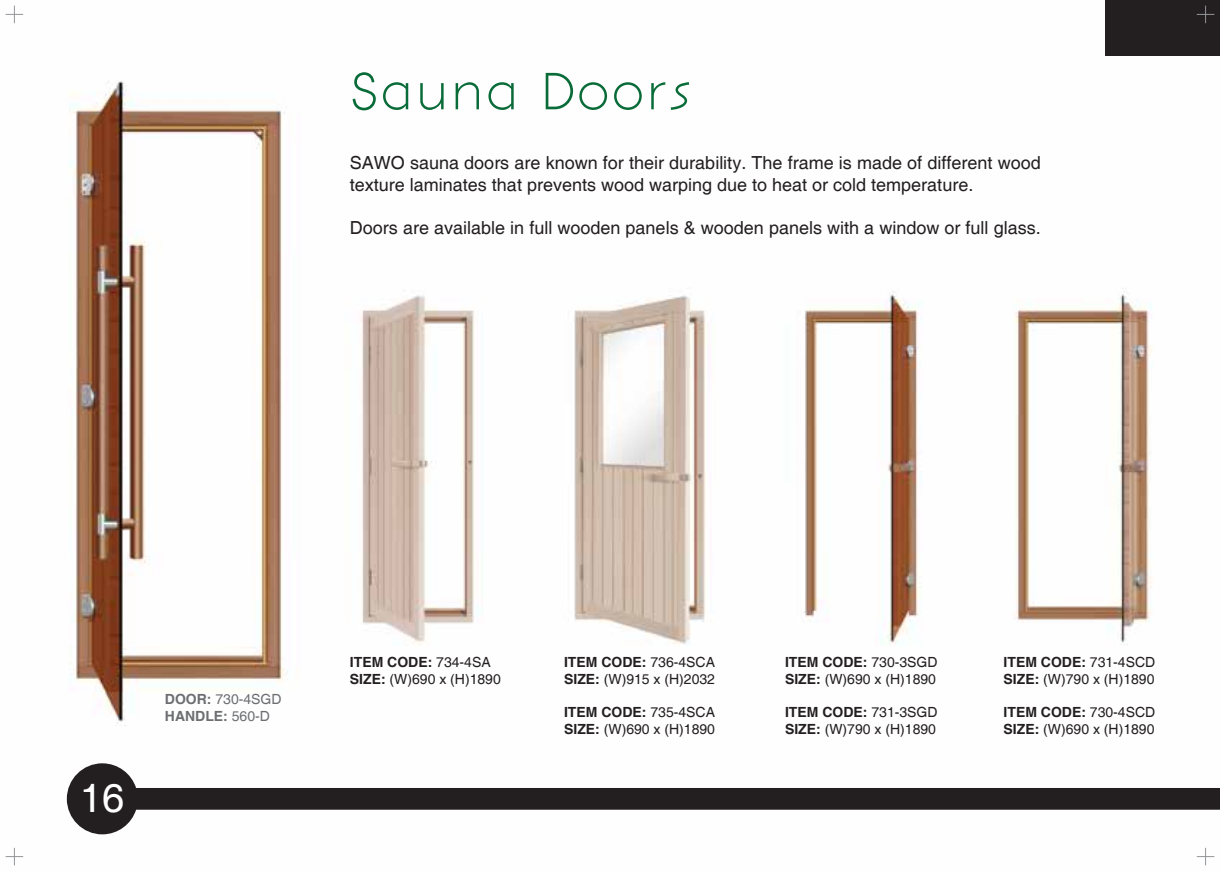
<style>
.page{position:relative;width:1220px;height:871px;background:#fff}
.page>*{position:absolute;margin:0;border:0;box-sizing:border-box;transform-origin:0 0}
.t1{font:300 50px "Bonveno CF";color:#086b38}
.t2{font:40px "Helvetica";color:#fff}
.t3{font:18px/21.6px "Helvetica";color:#231f20}
.t4{font:14px/16.8px "Helvetica";color:#231f20}
.t5{font:14px/16.8px "Helvetica";color:#6d6e71}
.s1{font-weight:700}
</style>
<div class="page">
<img style="left:5px;top:5px;width:1210px;height:861px">
<svg style="left:67px;top:763px;width:1153px;height:71px"></svg>
<div style="left:1105px;top:0;width:115px;height:56px;background:#231f20"></div>
<svg style="left:6px;top:6px;width:17px;height:17px"></svg>
<svg style="left:1197px;top:6px;width:17px;height:17px"></svg>
<svg style="left:6px;top:847px;width:17px;height:18px"></svg>
<svg style="left:1197px;top:847px;width:17px;height:18px"></svg>
<h1 class="t1" style="left:350px;top:58px;width:346px">Sauna Doors</h1>
<p class="t3" style="left:350px;top:153px;width:692px">SAWO sauna doors are known for their durability. The frame is made of different wood texture laminates that prevents wood warping due to heat or cold temperature.</p>
<p class="t3" style="left:350px;top:218px;width:692px">Doors are available in full wooden panels &amp; wooden panels with a window or full glass.</p>
<h2 class="t2" style="left:80px;top:774px;width:46px">16</h2>
<p class="t5" style="left:165px;top:691px;width:118px"><span class="s1">DOOR:</span> 730-4SGD<br><span class="s1">HANDLE:</span> 560-D</p>
<p class="t4" style="left:350px;top:654px;width:152px"><span class="s1">ITEM CODE:</span> 734-4SA<br><span class="s1">SIZE:</span> (W)690 x (H)1890</p>
<p class="t4" style="left:564px;top:654px;width:152px"><span class="s1">ITEM CODE:</span> 736-4SCA<br><span class="s1">SIZE:</span> (W)915 x (H)2032</p>
<p class="t4" style="left:564px;top:704px;width:152px"><span class="s1">ITEM CODE:</span> 735-4SCA<br><span class="s1">SIZE:</span> (W)690 x (H)1890</p>
<p class="t4" style="left:785px;top:654px;width:154px"><span class="s1">ITEM CODE:</span> 730-3SGD<br><span class="s1">SIZE:</span> (W)690 x (H)1890</p>
<p class="t4" style="left:785px;top:704px;width:154px"><span class="s1">ITEM CODE:</span> 731-3SGD<br><span class="s1">SIZE:</span> (W)790 x (H)1890</p>
<p class="t4" style="left:1003px;top:654px;width:153px"><span class="s1">ITEM CODE:</span> 731-4SCD<br><span class="s1">SIZE:</span> (W)790 x (H)1890</p>
<p class="t4" style="left:1003px;top:704px;width:153px"><span class="s1">ITEM CODE:</span> 730-4SCD<br><span class="s1">SIZE:</span> (W)690 x (H)1890</p>
</div>
